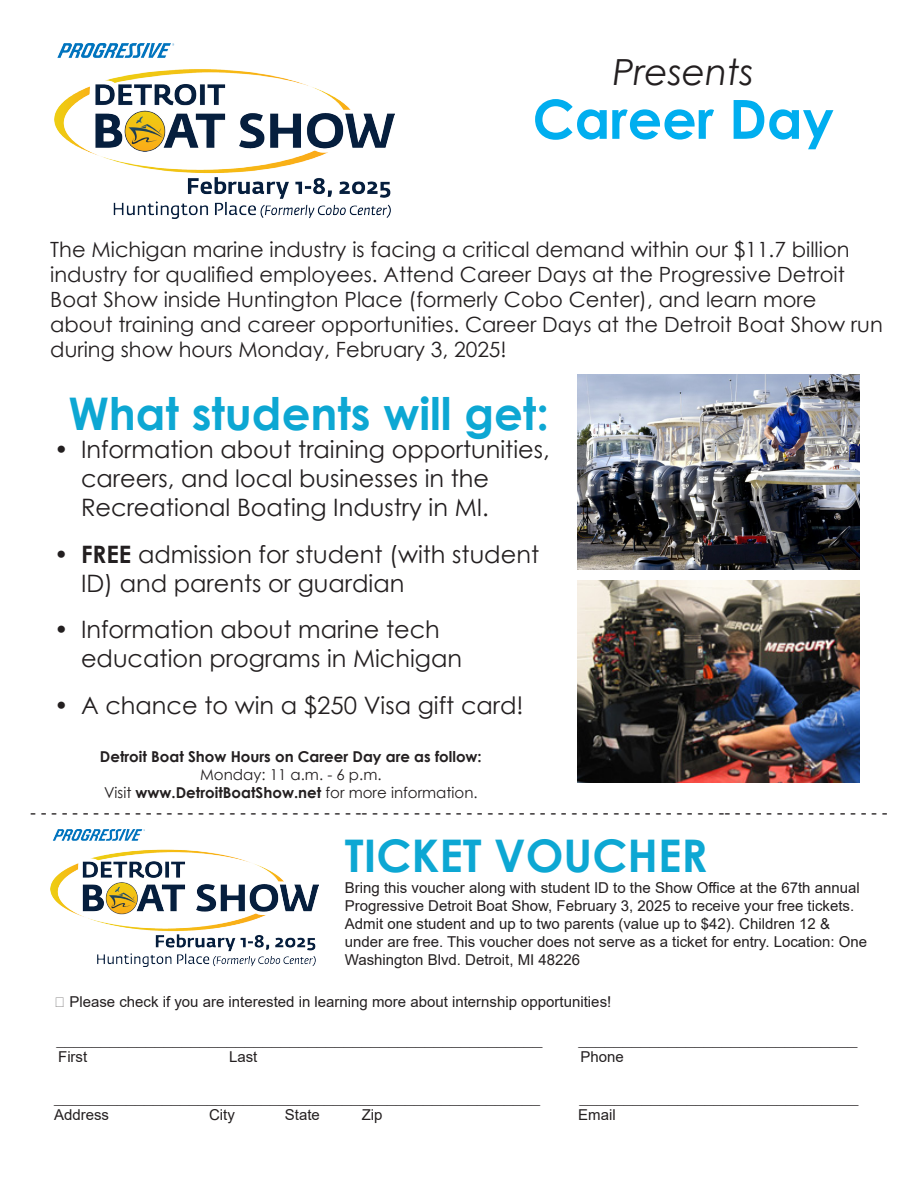
<style>
.page{position:relative;width:918px;height:1188px;background:#fff}
.page>*{position:absolute;margin:0;border:0;box-sizing:border-box;transform-origin:0 0}
.t1{font:700 54px "Century Gothic";color:#00aeef}
.t2{font:700 45px "Century Gothic";color:#0da7d3}
.t3{font:italic 36px "Century Gothic";color:#231f20}
.t4{font:24px/28.8px "Century Gothic";color:#231f20}
.t5{font:21px/25.2px "Century Gothic";color:#231f20}
.t6{font:18px "Times New Roman";color:#231f20}
.t7{font:15px/18px "Arial";color:#231f20}
.t8{font:700 15px/18px "Century Gothic";color:#231f20;text-align:center}
.t9{font:15px "Century Gothic";color:#231f20}
.s1{font-weight:700}
.s2{font-weight:400}
</style>
<div class="page">
<img style="left:578px;top:374px;width:282px;height:196px">
<img style="left:578px;top:581px;width:282px;height:202px">
<img style="left:54px;top:44px;width:341px;height:175px">
<img style="left:50px;top:829px;width:268px;height:138px">
<p class="t3" style="left:613px;top:47px;width:143px">Presents</p>
<p class="t1" style="left:533px;top:78px;width:303px">Career Day</p>
<p class="t5" style="left:50px;top:236px;width:834px">The Michigan marine industry is facing a critical demand within our $11.7 billion industry for qualified employees. Attend Career Days at the Progressive Detroit Boat Show inside Huntington Place (formerly Cobo Center), and learn more about training and career opportunities. Career Days at the Detroit Boat Show run during show hours Monday, February 3, 2025!</p>
<p class="t2" style="left:68px;top:379px;width:482px">What students will get:</p>
<p class="t4" style="left:81px;top:435px;width:470px;text-indent:-27px">• Information about training opportunities, careers, and local businesses in the<br>Recreational Boating Industry in MI.</p>
<p class="t4" style="left:81px;top:539px;width:460px;text-indent:-27px"><span class="s1">• FREE</span> admission for student (with student<br>ID) and parents or guardian</p>
<p class="t4" style="left:81px;top:615px;width:383px;text-indent:-27px">• Information about marine tech education programs in Michigan</p>
<p class="t4" style="left:54px;top:691px;width:471px">• A chance to win a $250 Visa gift card!</p>
<p class="t8" style="left:100px;top:747px;width:383px">Detroit Boat Show Hours on Career Day are as follow:<br><span class="s2">Monday: 11 a.m. - 6 p.m.</span></p>
<p class="t9" style="left:104px;top:782px;width:375px">Visit <span class="s1">www.DetroitBoatShow.net</span> for more information.</p>
<p class="t6" style="left:30px;top:799px;width:859px">- - - - - - - - - - - - - - - - - - - - - - - - - - - - - - - -- - - - - - - - - - - - - - - - - - - - - - - - - - - - - - - - - - -- - - - - - - - - - - - - - - -</p>
<p class="t2" style="left:345px;top:822px;width:364px">TICKET VOUCHER</p>
<p class="t7" style="left:345px;top:879px;width:524px">Bring this voucher along with student ID to the Show Office at the 67th annual Progressive Detroit Boat Show, February 3, 2025 to receive your free tickets.<br>Admit one student and up to two parents (value up to $42). Children 12 &amp; under are free. This voucher does not serve as a ticket for entry. Location: One Washington Blvd. Detroit, MI 48226</p>
<p class="t7" style="left:69px;top:992px;width:543px">Please check if you are interested in learning more about internship opportunities!</p>
<p class="t6" style="left:56px;top:1025px;width:488px">______________________________________________________</p>
<p class="t7" style="left:58px;top:1048px;width:31px">First</p>
<p class="t7" style="left:229px;top:1048px;width:30px">Last</p>
<p class="t6" style="left:54px;top:1083px;width:487px">______________________________________________________</p>
<p class="t7" style="left:54px;top:1105px;width:57px">Address</p>
<p class="t7" style="left:209px;top:1105px;width:27px">City</p>
<p class="t7" style="left:285px;top:1105px;width:37px">State</p>
<p class="t7" style="left:362px;top:1105px;width:22px">Zip</p>
<p class="t6" style="left:578px;top:1025px;width:281px">_______________________________</p>
<p class="t7" style="left:581px;top:1048px;width:45px">Phone</p>
<p class="t6" style="left:580px;top:1083px;width:281px">_______________________________</p>
<p class="t7" style="left:578px;top:1105px;width:39px">Email</p>
</div>
